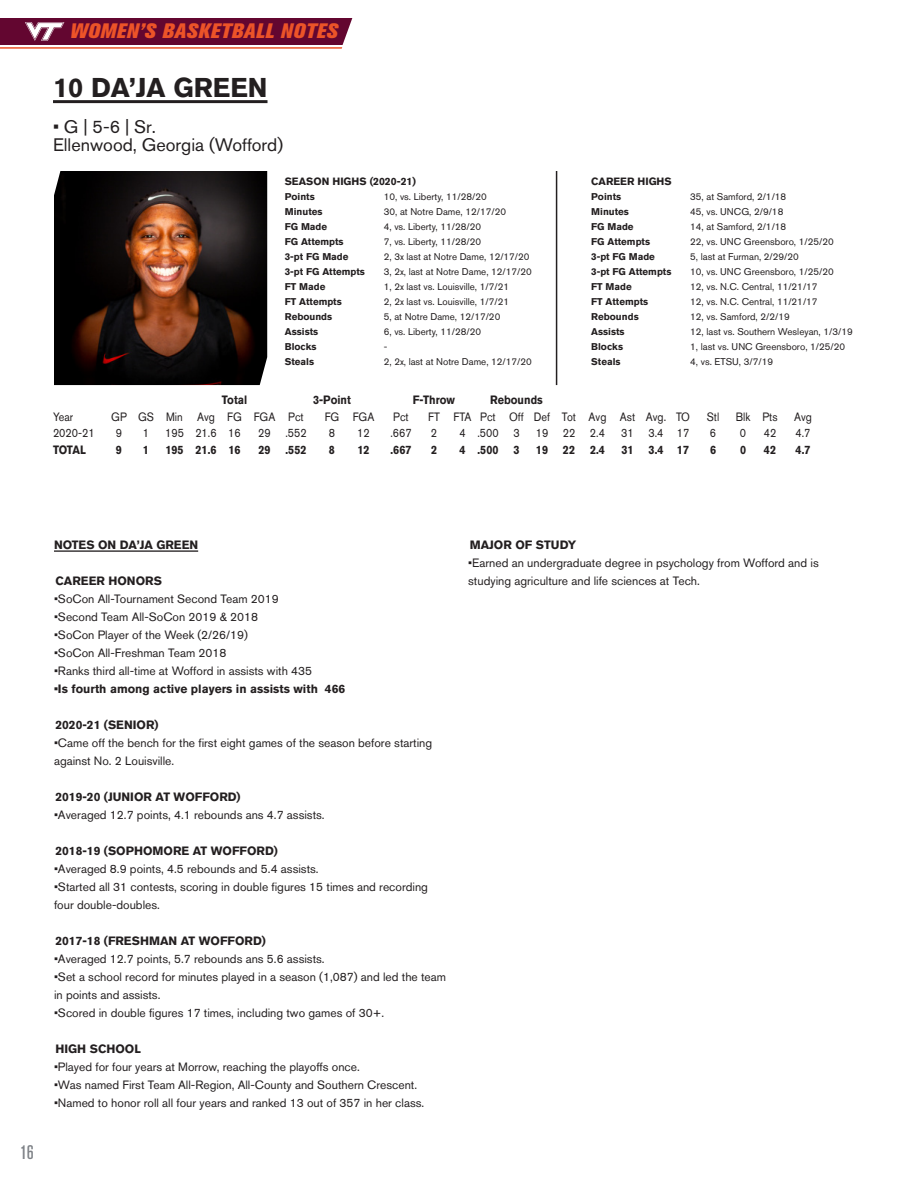
<style>
.page{position:relative;width:918px;height:1188px;background:#fff}
.page>*{position:absolute;margin:0;border:0;box-sizing:border-box;transform-origin:0 0}
.t1{font:700 27px "Akzidenz Grotesk BQ";color:#231f20}
.t2{font:italic 800 20.7px "Akzidenz Grotesk BQ";letter-spacing:.035em;color:#ec5328}
.t3{font:500 condensed 19.5px "Akzidenz Grotesk BQ";color:#7e8287}
.t4{font:18px "Akzidenz Grotesk BQ";color:#231f20}
.t5{font:12px/18px "Akzidenz Grotesk BQ";color:#231f20}
.Box_ind_stats{font:700 12px "Akzidenz Grotesk BQ";color:#231f20}
.t6{font:12px "Akzidenz Grotesk BQ";color:#231f20;scale:.9 1}
.Box_ind_stats-2{font:700 12px "Akzidenz Grotesk BQ";color:#231f20;scale:.9 1}
.t7{font:700 10.5px "Akzidenz Grotesk BQ";color:#231f20}
.t8{font:9.75px "Akzidenz Grotesk BQ";color:#231f20}
.t9{font:700 9.75px "Akzidenz Grotesk BQ";color:#231f20}
</style>
<div class="page">
<hr style="left:0;top:47px;width:342px;height:2px;background:#ec5328">
<div style="left:0;top:18px;width:352px;height:27px;background:#630630"></div>
<hr style="left:53px;top:100px;width:215px;height:3px;background:#231f20">
<img style="left:54px;top:171px;width:213px;height:214px">
<hr style="left:556px;top:171px;width:1px;height:214px;background:#231f20">
<hr style="left:54px;top:550px;width:144px;height:2px;background:#231f20">
<h2 class="t2" style="left:70px;top:19px;width:269px">WOMEN’S BASKETBALL NOTES</h2>
<p class="t1" style="left:53px;top:72px;width:216px">10 DA’JA GREEN</p>
<p class="t4" style="left:53px;top:116px;width:102px">• G | 5-6 | Sr.</p>
<p class="t4" style="left:53px;top:134px;width:232px">Ellenwood, Georgia (Wofford)</p>
<p class="t7" style="left:285px;top:176px;width:133px">SEASON HIGHS (2020-21)</p>
<p class="t9" style="left:285px;top:191px;width:32px">Points</p>
<p class="t8" style="left:384px;top:191px;width:105px">10, vs. Liberty, 11/28/20</p>
<p class="t9" style="left:285px;top:206px;width:39px">Minutes</p>
<p class="t8" style="left:384px;top:206px;width:124px">30, at Notre Dame, 12/17/20</p>
<p class="t9" style="left:285px;top:221px;width:44px">FG Made</p>
<p class="t8" style="left:384px;top:221px;width:99px">4, vs. Liberty, 11/28/20</p>
<p class="t9" style="left:285px;top:236px;width:60px">FG Attempts</p>
<p class="t8" style="left:384px;top:236px;width:99px">7, vs. Liberty, 11/28/20</p>
<p class="t9" style="left:285px;top:251px;width:65px">3-pt FG Made</p>
<p class="t8" style="left:384px;top:251px;width:147px">2, 3x last at Notre Dame, 12/17/20</p>
<p class="t9" style="left:285px;top:266px;width:82px">3-pt FG Attempts</p>
<p class="t8" style="left:384px;top:266px;width:150px">3, 2x, last at Notre Dame, 12/17/20</p>
<p class="t9" style="left:285px;top:281px;width:42px">FT Made</p>
<p class="t8" style="left:384px;top:281px;width:127px">1, 2x last vs. Louisville, 1/7/21</p>
<p class="t9" style="left:285px;top:296px;width:59px">FT Attempts</p>
<p class="t8" style="left:384px;top:296px;width:127px">2, 2x last vs. Louisville, 1/7/21</p>
<p class="t9" style="left:285px;top:311px;width:49px">Rebounds</p>
<p class="t8" style="left:384px;top:311px;width:118px">5, at Notre Dame, 12/17/20</p>
<p class="t9" style="left:285px;top:326px;width:35px">Assists</p>
<p class="t8" style="left:384px;top:326px;width:99px">6, vs. Liberty, 11/28/20</p>
<p class="t9" style="left:285px;top:341px;width:33px">Blocks</p>
<p class="t8" style="left:384px;top:341px;width:5px">-</p>
<p class="t9" style="left:285px;top:356px;width:31px">Steals</p>
<p class="t8" style="left:384px;top:356px;width:150px">2, 2x, last at Notre Dame, 12/17/20</p>
<p class="Box_ind_stats-2" style="left:222px;top:393px;width:30px">Total</p>
<p class="Box_ind_stats-2" style="left:313px;top:393px;width:44px">3-Point</p>
<p class="Box_ind_stats-2" style="left:413px;top:393px;width:48px">F-Throw</p>
<p class="Box_ind_stats-2" style="left:490px;top:393px;width:60px">Rebounds</p>
<p class="t7" style="left:591px;top:176px;width:82px">CAREER HIGHS</p>
<p class="t9" style="left:591px;top:191px;width:32px">Points</p>
<p class="t8" style="left:690px;top:191px;width:98px">35, at Samford, 2/1/18</p>
<p class="t9" style="left:591px;top:206px;width:39px">Minutes</p>
<p class="t8" style="left:690px;top:206px;width:95px">45, vs. UNCG, 2/9/18</p>
<p class="t9" style="left:591px;top:221px;width:44px">FG Made</p>
<p class="t8" style="left:690px;top:221px;width:98px">14, at Samford, 2/1/18</p>
<p class="t9" style="left:591px;top:236px;width:60px">FG Attempts</p>
<p class="t8" style="left:690px;top:236px;width:145px">22, vs. UNC Greensboro, 1/25/20</p>
<p class="t9" style="left:591px;top:251px;width:65px">3-pt FG Made</p>
<p class="t8" style="left:690px;top:251px;width:110px">5, last at Furman, 2/29/20</p>
<p class="t9" style="left:591px;top:266px;width:82px">3-pt FG Attempts</p>
<p class="t8" style="left:690px;top:266px;width:145px">10, vs. UNC Greensboro, 1/25/20</p>
<p class="t9" style="left:591px;top:281px;width:42px">FT Made</p>
<p class="t8" style="left:690px;top:281px;width:129px">12, vs. N.C. Central, 11/21/17</p>
<p class="t9" style="left:591px;top:296px;width:59px">FT Attempts</p>
<p class="t8" style="left:690px;top:296px;width:129px">12, vs. N.C. Central, 11/21/17</p>
<p class="t9" style="left:591px;top:311px;width:49px">Rebounds</p>
<p class="t8" style="left:690px;top:311px;width:101px">12, vs. Samford, 2/2/19</p>
<p class="t9" style="left:591px;top:326px;width:35px">Assists</p>
<p class="t8" style="left:690px;top:326px;width:164px">12, last vs. Southern Wesleyan, 1/3/19</p>
<p class="t9" style="left:591px;top:341px;width:33px">Blocks</p>
<p class="t8" style="left:690px;top:341px;width:156px">1, last vs. UNC Greensboro, 1/25/20</p>
<p class="t9" style="left:591px;top:356px;width:31px">Steals</p>
<p class="t8" style="left:690px;top:356px;width:84px">4, vs. ETSU, 3/7/19</p>
<p class="t6" style="left:53px;top:410px;width:24px">Year</p>
<p class="t6" style="left:111px;top:410px;width:215px">GP GS Min Avg FG FGA Pct</p>
<p class="t6" style="left:325px;top:410px;width:57px">FG FGA</p>
<p class="t6" style="left:393px;top:410px;width:19px">Pct</p>
<p class="t6" style="left:428px;top:410px;width:292px">FT FTA Pct Off Def Tot Avg Ast Avg. TO</p>
<p class="t6" style="left:707px;top:410px;width:16px">Stl</p>
<p class="t6" style="left:736px;top:410px;width:48px">Blk Pts</p>
<p class="t6" style="left:794px;top:410px;width:21px">Avg</p>
<p class="t6" style="left:53px;top:426px;width:48px">2020-21</p>
<p class="t6" style="left:116px;top:426px;width:8px">9</p>
<p class="t6" style="left:143px;top:426px;width:8px">1</p>
<p class="t6" style="left:165px;top:426px;width:86px">195 21.6 16</p>
<p class="t6" style="left:258px;top:426px;width:55px">29 .552</p>
<p class="t6" style="left:329px;top:426px;width:8px">8</p>
<p class="t6" style="left:357px;top:426px;width:62px">12 .667</p>
<p class="t6" style="left:431px;top:426px;width:8px">2</p>
<p class="t6" style="left:459px;top:426px;width:68px">4 .500 3</p>
<p class="t6" style="left:536px;top:426px;width:79px">19 22 2.4</p>
<p class="t6" style="left:621px;top:426px;width:77px">31 3.4 17</p>
<p class="t6" style="left:710px;top:426px;width:8px">6</p>
<p class="t6" style="left:740px;top:426px;width:8px">0</p>
<p class="t6" style="left:764px;top:426px;width:15px">42</p>
<p class="t6" style="left:796px;top:426px;width:18px">4.7</p>
<p class="Box_ind_stats-2" style="left:53px;top:443px;width:38px">TOTAL</p>
<p class="Box_ind_stats-2" style="left:116px;top:443px;width:8px">9</p>
<p class="Box_ind_stats-2" style="left:143px;top:443px;width:8px">1</p>
<p class="Box_ind_stats-2" style="left:165px;top:443px;width:85px">195 21.6 16</p>
<p class="Box_ind_stats-2" style="left:258px;top:443px;width:55px">29 .552</p>
<p class="Box_ind_stats-2" style="left:329px;top:443px;width:8px">8</p>
<p class="Box_ind_stats-2" style="left:357px;top:443px;width:15px">12</p>
<p class="Box_ind_stats-2" style="left:391px;top:443px;width:25px">.667</p>
<p class="Box_ind_stats-2" style="left:431px;top:443px;width:8px">2</p>
<p class="Box_ind_stats-2" style="left:460px;top:443px;width:45px">4 .500</p>
<p class="Box_ind_stats-2" style="left:514px;top:443px;width:8px">3</p>
<p class="Box_ind_stats-2" style="left:536px;top:443px;width:45px">19 22</p>
<p class="Box_ind_stats-2" style="left:590px;top:443px;width:18px">2.4</p>
<p class="Box_ind_stats-2" style="left:621px;top:443px;width:15px">31</p>
<p class="Box_ind_stats-2" style="left:649px;top:443px;width:46px">3.4 17</p>
<p class="Box_ind_stats-2" style="left:710px;top:443px;width:8px">6</p>
<p class="Box_ind_stats-2" style="left:740px;top:443px;width:8px">0</p>
<p class="Box_ind_stats-2" style="left:764px;top:443px;width:15px">42</p>
<p class="Box_ind_stats-2" style="left:796px;top:443px;width:18px">4.7</p>
<h3 class="t3" style="left:20px;top:1141px;width:15px">16</h3>
<p class="Box_ind_stats" style="left:54px;top:538px;width:146px">NOTES ON DA’JA GREEN</p>
<p class="Box_ind_stats" style="left:56px;top:574px;width:108px">CAREER HONORS</p>
<p class="t5" style="left:54px;top:590px;width:226px">•SoCon All-Tournament Second Team 2019</p>
<p class="t5" style="left:54px;top:608px;width:206px">•Second Team All-SoCon 2019 &amp; 2018</p>
<p class="t5" style="left:54px;top:626px;width:196px">•SoCon Player of the Week (2/26/19)</p>
<p class="t5" style="left:54px;top:644px;width:174px">•SoCon All-Freshman Team 2018</p>
<p class="t5" style="left:54px;top:662px;width:260px">•Ranks third all-time at Wofford in assists with 435</p>
<p class="Box_ind_stats" style="left:54px;top:682px;width:293px">•Is fourth among active players in assists with 466</p>
<p class="Box_ind_stats" style="left:56px;top:718px;width:105px">2020-21 (SENIOR)</p>
<p class="t5" style="left:54px;top:734px;width:380px">•Came off the bench for the first eight games of the season before starting against No. 2 Louisville.</p>
<p class="Box_ind_stats" style="left:56px;top:790px;width:187px">2019-20 (JUNIOR AT WOFFORD)</p>
<p class="t5" style="left:54px;top:806px;width:271px">•Averaged 12.7 points, 4.1 rebounds ans 4.7 assists.</p>
<p class="Box_ind_stats" style="left:56px;top:844px;width:224px">2018-19 (SOPHOMORE AT WOFFORD)</p>
<p class="t5" style="left:54px;top:860px;width:265px">•Averaged 8.9 points, 4.5 rebounds and 5.4 assists.</p>
<p class="t5" style="left:54px;top:878px;width:376px">•Started all 31 contests, scoring in double figures 15 times and recording four double-doubles.</p>
<p class="Box_ind_stats" style="left:56px;top:934px;width:212px">2017-18 (FRESHMAN AT WOFFORD)</p>
<p class="t5" style="left:54px;top:950px;width:271px">•Averaged 12.7 points, 5.7 rebounds ans 5.6 assists.</p>
<p class="t5" style="left:54px;top:968px;width:394px">•Set a school record for minutes played in a season (1,087) and led the team in points and assists.</p>
<p class="t5" style="left:54px;top:1004px;width:330px">•Scored in double figures 17 times, including two games of 30+.</p>
<p class="Box_ind_stats" style="left:56px;top:1042px;width:87px">HIGH SCHOOL</p>
<p class="t5" style="left:54px;top:1058px;width:306px">•Played for four years at Morrow, reaching the playoffs once.</p>
<p class="t5" style="left:54px;top:1076px;width:363px">•Was named First Team All-Region, All-County and Southern Crescent.</p>
<p class="t5" style="left:54px;top:1094px;width:370px">•Named to honor roll all four years and ranked 13 out of 357 in her class.</p>
<p class="Box_ind_stats" style="left:470px;top:538px;width:108px">MAJOR OF STUDY</p>
<p class="t5" style="left:468px;top:554px;width:352px">•Earned an undergraduate degree in psychology from Wofford and is studying agriculture and life sciences at Tech.</p>
</div>
